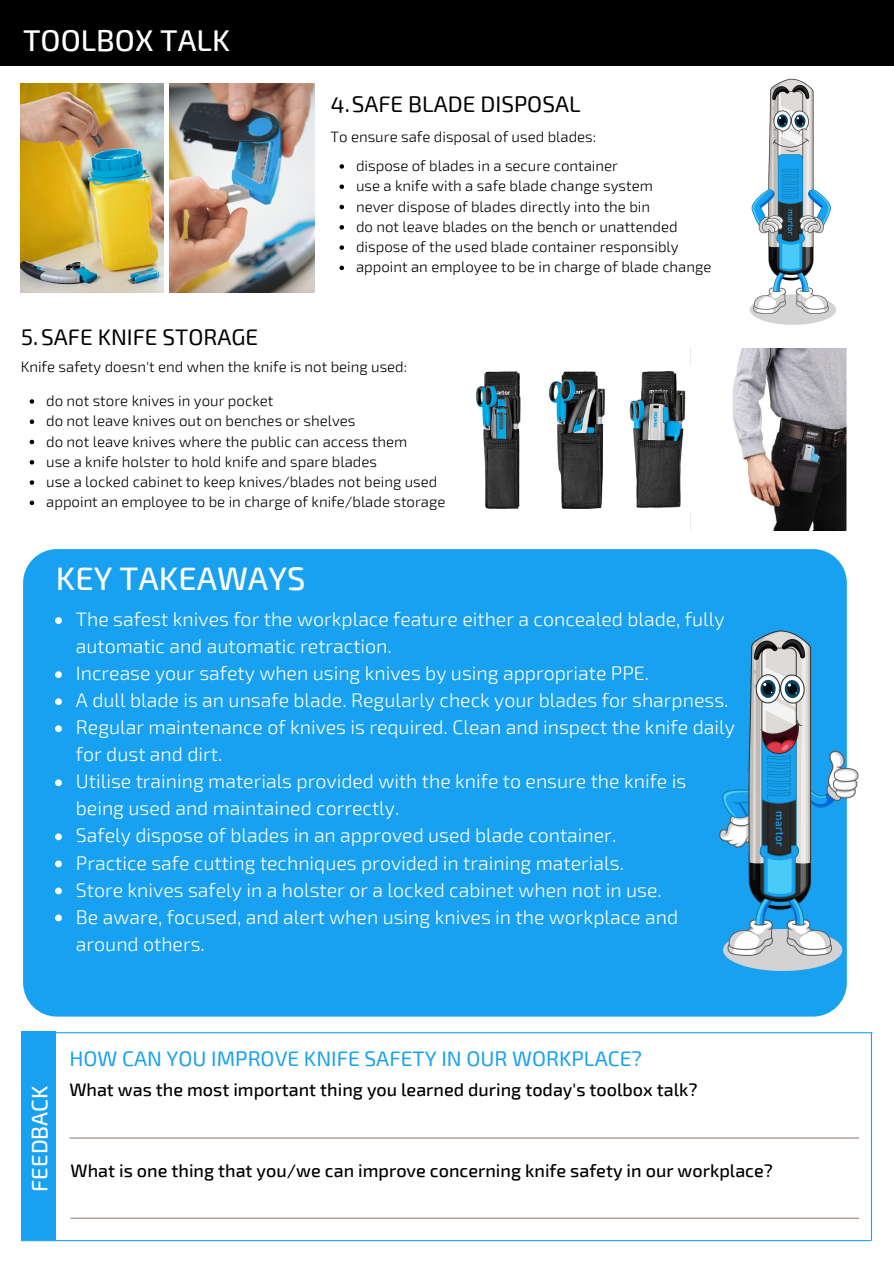
<style>
.page{position:relative;width:894px;height:1264px;background:#fff}
.page>*{position:absolute;margin:0;border:0;box-sizing:border-box;transform-origin:0 0}
.t1{font:500 32.55px "Exo 2";color:#fff}
.t2{font:500 30px "Exo 2";color:#fff}
.t3{font:22.5px "Exo 2";color:#000}
.t4{font:500 22.35px "Exo 2";color:#fff}
.t5{font:21px "Exo 2";color:#18a1f0}
.t6{font:300 19.5px/27px "Exo 2";color:#fff}
.t7{font:500 18px "Exo 2";color:#000}
.t8{font:300 15px "Exo 2";color:#000}
</style>
<div class="page">
<div style="left:21px;top:1031px;width:35px;height:208px;background:#18a1f0"></div>
<hr style="left:21px;top:1239px;width:849px;height:2px;background:#18a1f0">
<hr style="left:870px;top:1032px;width:1px;height:207px;background:#18a1f0">
<hr style="left:21px;top:1032px;width:850px;height:1px;background:#18a1f0">
<hr style="left:70px;top:1137px;width:788px;height:1px;background:#968479">
<div style="left:23px;top:549px;width:823px;height:467px;background:#18a1f0;border-radius:34px"></div>
<svg style="left:55px;top:617px;width:7px;height:7px"></svg>
<svg style="left:55px;top:671px;width:7px;height:7px"></svg>
<svg style="left:55px;top:698px;width:7px;height:7px"></svg>
<svg style="left:55px;top:725px;width:7px;height:7px"></svg>
<svg style="left:55px;top:779px;width:7px;height:7px"></svg>
<svg style="left:55px;top:833px;width:7px;height:7px"></svg>
<svg style="left:55px;top:860px;width:7px;height:7px"></svg>
<svg style="left:55px;top:887px;width:7px;height:7px"></svg>
<svg style="left:55px;top:914px;width:7px;height:7px"></svg>
<hr style="left:71px;top:1217px;width:787px;height:1px;background:#968479">
<img style="left:690px;top:348px;width:157px;height:183px">
<img style="left:475px;top:367px;width:226px;height:145px">
<img style="left:719px;top:620px;width:140px;height:356px">
<img style="left:21px;top:83px;width:143px;height:209px">
<img style="left:170px;top:83px;width:144px;height:209px">
<img style="left:750px;top:78px;width:86px;height:247px">
<svg style="left:30px;top:399px;width:4px;height:5px"></svg>
<svg style="left:30px;top:419px;width:4px;height:5px"></svg>
<svg style="left:30px;top:440px;width:4px;height:4px"></svg>
<svg style="left:30px;top:460px;width:4px;height:4px"></svg>
<svg style="left:30px;top:480px;width:4px;height:5px"></svg>
<svg style="left:30px;top:500px;width:4px;height:5px"></svg>
<svg style="left:339px;top:164px;width:5px;height:5px"></svg>
<svg style="left:339px;top:184px;width:5px;height:5px"></svg>
<svg style="left:339px;top:205px;width:5px;height:4px"></svg>
<svg style="left:339px;top:225px;width:5px;height:4px"></svg>
<svg style="left:339px;top:245px;width:5px;height:5px"></svg>
<svg style="left:339px;top:265px;width:5px;height:5px"></svg>
<div style="left:0;top:0;width:893px;height:66px;background:#000"></div>
<p class="t2" style="left:23px;top:21px;width:208px">TOOLBOX TALK</p>
<p class="t3" style="left:352px;top:89px;width:230px">SAFE BLADE DISPOSAL</p>
<p class="t8" style="left:330px;top:127px;width:267px">To ensure safe disposal of used blades:</p>
<p class="t8" style="left:356px;top:156px;width:263px">dispose of blades in a secure container</p>
<p class="t8" style="left:356px;top:176px;width:298px">use a knife with a safe blade change system</p>
<p class="t8" style="left:356px;top:196px;width:295px">never dispose of blades directly into the bin</p>
<p class="t8" style="left:356px;top:217px;width:323px">do not leave blades on the bench or unattended</p>
<p class="t8" style="left:356px;top:237px;width:324px">dispose of the used blade container responsibly</p>
<p class="t8" style="left:356px;top:257px;width:357px">appoint an employee to be in charge of blade change</p>
<p class="t3" style="left:41px;top:322px;width:218px">SAFE KNIFE STORAGE</p>
<p class="t8" style="left:21px;top:357px;width:388px">Knife safety doesn't end when the knife is not being used:</p>
<p class="t8" style="left:46px;top:391px;width:228px">do not store knives in your pocket</p>
<p class="t8" style="left:46px;top:411px;width:311px">do not leave knives out on benches or shelves</p>
<p class="t8" style="left:46px;top:431px;width:362px">do not leave knives where the public can access them</p>
<p class="t8" style="left:46px;top:452px;width:332px">use a knife holster to hold knife and spare blades</p>
<p class="t8" style="left:46px;top:472px;width:392px">use a locked cabinet to keep knives/blades not being used</p>
<p class="t8" style="left:46px;top:492px;width:400px">appoint an employee to be in charge of knife/blade storage</p>
<p class="t1" style="left:56px;top:557px;width:251px">KEY TAKEAWAYS</p>
<p class="t6" style="left:76px;top:605px;width:650px">The safest knives for the workplace feature either a concealed blade, fully automatic and automatic retraction.</p>
<p class="t6" style="left:76px;top:659px;width:574px">Increase your safety when using knives by using appropriate PPE.</p>
<p class="t6" style="left:76px;top:686px;width:654px">A dull blade is an unsafe blade. Regularly check your blades for sharpness.</p>
<p class="t6" style="left:76px;top:713px;width:660px">Regular maintenance of knives is required. Clean and inspect the knife daily for dust and dirt.</p>
<p class="t6" style="left:76px;top:767px;width:611px">Utilise training materials provided with the knife to ensure the knife is being used and maintained correctly.</p>
<p class="t6" style="left:76px;top:821px;width:541px">Safely dispose of blades in an approved used blade container.</p>
<p class="t6" style="left:76px;top:848px;width:549px">Practice safe cutting techniques provided in training materials.</p>
<p class="t6" style="left:76px;top:875px;width:587px">Store knives safely in a holster or a locked cabinet when not in use.</p>
<p class="t6" style="left:76px;top:902px;width:603px">Be aware, focused, and alert when using knives in the workplace and around others.</p>
<p class="t4" style="left:25px;top:1191px;width:108px;rotate:-90deg">FEEDBACK</p>
<p class="t5" style="left:69px;top:1045px;width:574px">HOW CAN YOU IMPROVE KNIFE SAFETY IN OUR WORKPLACE?</p>
<p class="t7" style="left:69px;top:1077px;width:629px">What was the most important thing you learned during today's toolbox talk?</p>
<p class="t7" style="left:71px;top:1158px;width:703px">What is one thing that you/we can improve concerning knife safety in our workplace?</p>
</div>
